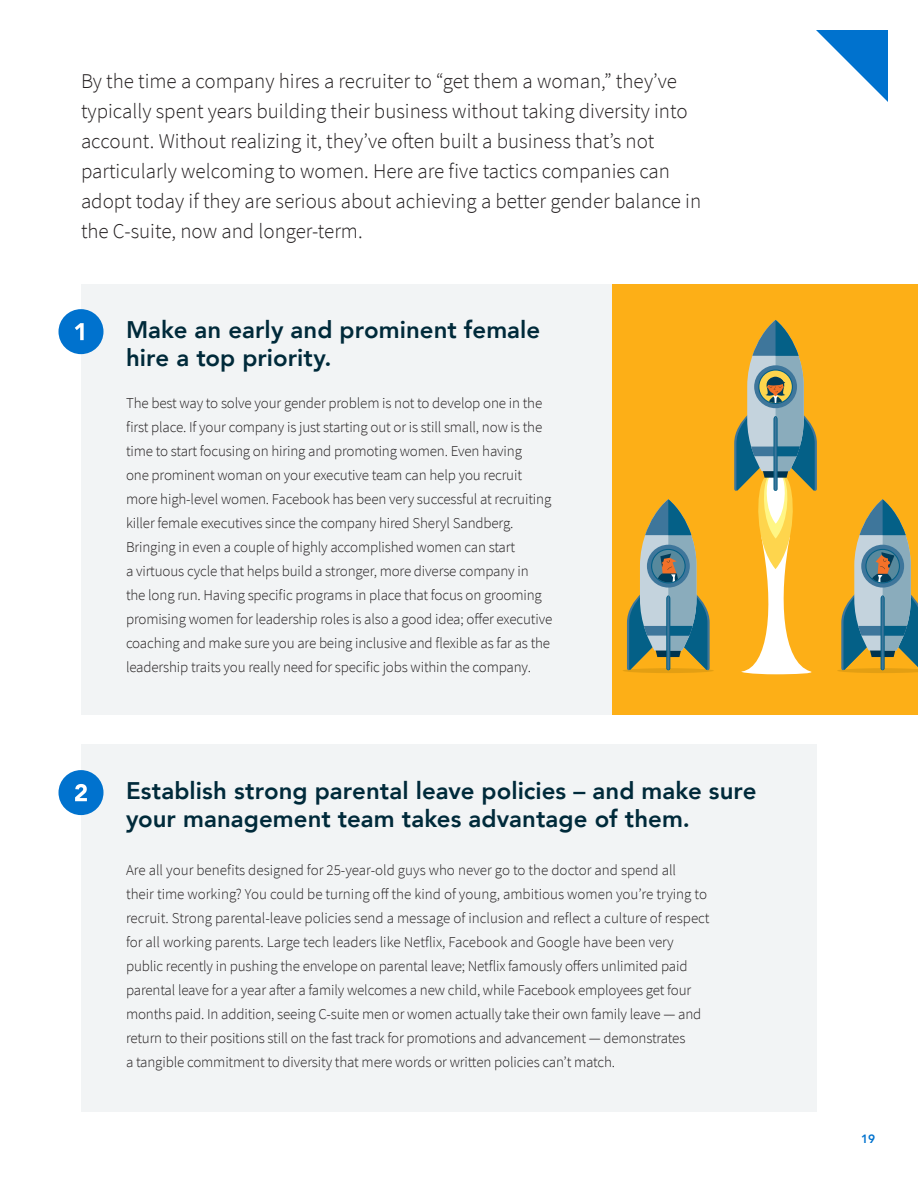
<style>
.page{position:relative;width:918px;height:1188px;background:#fff}
.page>*{position:absolute;margin:0;border:0;box-sizing:border-box;transform-origin:0 0}
.t1{font:800 24px/28.8px "Avenir";letter-spacing:.005em;color:#002a3a}
.t2{font:300 21px/30px "Source Sans Pro";color:#231f20}
.t3{font:300 15px/24px "Source Sans Pro";letter-spacing:-.01em;color:#231f20}
.t4{font:800 12px "Avenir";color:#0072ce}
</style>
<div class="page">
<svg style="left:816px;top:30px;width:72px;height:72px"></svg>
<div style="left:81px;top:284px;width:735px;height:431px;background:#f2f4f5"></div>
<div style="left:81px;top:745px;width:735px;height:367px;background:#f2f4f5"></div>
<div style="left:58px;top:770px;width:46px;height:45px;background:#0072ce;border-radius:50%"></div>
<svg style="left:75px;top:784px;width:12px;height:17px"></svg>
<div style="left:58px;top:309px;width:46px;height:45px;background:#0072ce;border-radius:50%"></div>
<svg style="left:75px;top:323px;width:9px;height:17px"></svg>
<div style="left:612px;top:284px;width:306px;height:431px;background:#fdaf17"></div>
<div style="left:623px;top:668px;width:91px;height:5px;background:#e39f13;border-radius:50%"></div>
<svg style="left:837px;top:499px;width:81px;height:174px"></svg>
<svg style="left:734px;top:320px;width:83px;height:354px"></svg>
<svg style="left:627px;top:499px;width:83px;height:172px"></svg>
<p class="t2" style="left:81px;top:66px;width:622px">By the time a company hires a recruiter to “get them a woman,” they’ve typically spent years building their business without taking diversity into account. Without realizing it, they’ve often built a business that’s not particularly welcoming to women. Here are five tactics companies can adopt today if they are serious about achieving a better gender balance in the C-suite, now and longer-term.</p>
<p class="t1" style="left:126px;top:315px;width:416px">Make an early and prominent female hire a top priority.</p>
<p class="t3" style="left:126px;top:391px;width:418px;text-align:justify">The best way to solve your gender problem is not to develop one in the first place. If your company is just starting out or is still small, now is the time to start focusing on hiring and promoting women. Even having</p>
<p class="t3" style="left:126px;top:463px;width:428px">one prominent woman on your executive team can help you recruit more high-level women. Facebook has been very successful at recruiting killer female executives since the company hired Sheryl Sandberg.<br>Bringing in even a couple of highly accomplished women can start<br>a virtuous cycle that helps build a stronger, more diverse company in<br>the long run. Having specific programs in place that focus on grooming promising women for leadership roles is also a good idea; offer executive coaching and make sure you are being inclusive and flexible as far as the leadership traits you really need for specific jobs within the company.</p>
<p class="t1" style="left:126px;top:776px;width:632px">Establish strong parental leave policies – and make sure your management team takes advantage of them.</p>
<p class="t3" style="left:126px;top:858px;width:585px">Are all your benefits designed for 25-year-old guys who never go to the doctor and spend all<br>their time working? You could be turning off the kind of young, ambitious women you’re trying to recruit. Strong parental-leave policies send a message of inclusion and reflect a culture of respect for all working parents. Large tech leaders like Netflix, Facebook and Google have been very public recently in pushing the envelope on parental leave; Netflix famously offers unlimited paid parental leave for a year after a family welcomes a new child, while Facebook employees get four months paid. In addition, seeing C-suite men or women actually take their own family leave — and return to their positions still on the fast track for promotions and advancement — demonstrates<br>a tangible commitment to diversity that mere words or written policies can’t match.</p>
<p class="t4" style="left:861px;top:1129px;width:16px">19</p>
</div>
